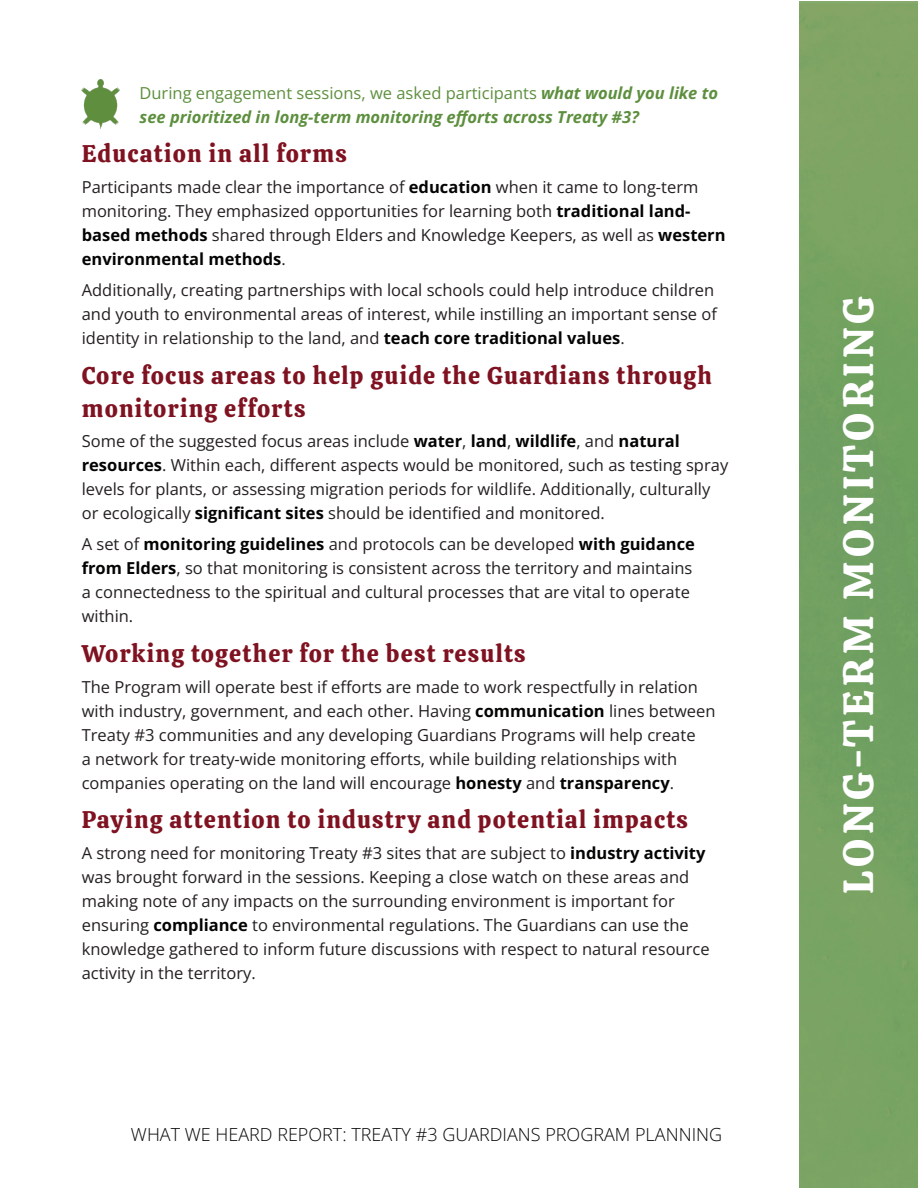
<style>
.page{position:relative;width:918px;height:1188px;background:#fff}
.page>*{position:absolute;margin:0;border:0;box-sizing:border-box;transform-origin:0 0}
.t1{font:42px "Calistoga";letter-spacing:.1em;color:#fff}
.Paragraph_Header{font:24px/33px "Calistoga";letter-spacing:.05em;color:#7f1221}
.t2{font:300 18px "Open Sans";color:#040503}
.t3{font:16.5px/24px "Open Sans";color:#231f20}
.Question{font:italic 700 16.5px/24px "Open Sans";color:#5d8f3e}
.s1{font-weight:400;font-style:normal}
.s2{font-weight:700;color:#040503}
</style>
<div class="page">
<img style="left:799px;top:2px;width:119px;height:1186px">
<img style="left:82px;top:80px;width:37px;height:49px">
<p class="Question" style="left:140px;top:80px;width:580px"><span class="s1">During engagement sessions, we asked participants</span> what would you like to see prioritized in long-term monitoring efforts across Treaty #3?</p>
<p class="Paragraph_Header" style="left:82px;top:135px;width:267px">Education in all forms</p>
<p class="t3" style="left:82px;top:175px;width:645px">Participants made clear the importance of <span class="s2">education</span> when it came to long-term monitoring. They emphasized opportunities for learning both <span class="s2">traditional land&shy;based methods</span> shared through Elders and Knowledge Keepers, as well as <span class="s2">western environmental methods</span>.</p>
<p class="t3" style="left:82px;top:277px;width:637px">Additionally, creating partnerships with local schools could help introduce children and youth to environmental areas of interest, while instilling an important sense of identity in relationship to the land, and <span class="s2">teach core traditional values</span>.</p>
<p class="Paragraph_Header" style="left:82px;top:356px;width:632px">Core focus areas to help guide the Guardians through monitoring efforts</p>
<p class="t3" style="left:82px;top:429px;width:648px">Some of the suggested focus areas include <span class="s2">water</span>, <span class="s2">land</span>, <span class="s2">wildlife</span>, and <span class="s2">natural resources</span>. Within each, different aspects would be monitored, such as testing spray levels for plants, or assessing migration periods for wildlife. Additionally, culturally or ecologically <span class="s2">significant sites</span> should be identified and monitored.</p>
<p class="t3" style="left:82px;top:532px;width:615px">A set of <span class="s2">monitoring guidelines</span> and protocols can be developed <span class="s2">with guidance from Elders</span>, so that monitoring is consistent across the territory and maintains a connectedness to the spiritual and cultural processes that are vital to operate within.</p>
<p class="Paragraph_Header" style="left:82px;top:635px;width:445px">Working together for the best results</p>
<p class="t3" style="left:82px;top:674px;width:635px">The Program will operate best if efforts are made to work respectfully in relation with industry, government, and each other. Having <span class="s2">communication</span> lines between Treaty #3 communities and any developing Guardians Programs will help create<br>a network for treaty-wide monitoring efforts, while building relationships with companies operating on the land will encourage <span class="s2">honesty</span> and <span class="s2">transparency</span>.</p>
<p class="Paragraph_Header" style="left:82px;top:801px;width:608px">Paying attention to industry and potential impacts</p>
<p class="t3" style="left:82px;top:841px;width:629px">A strong need for monitoring Treaty #3 sites that are subject to <span class="s2">industry activity </span>was brought forward in the sessions. Keeping a close watch on these areas and making note of any impacts on the surrounding environment is important for ensuring <span class="s2">compliance</span> to environmental regulations. The Guardians can use the knowledge gathered to inform future discussions with respect to natural resource activity in the territory.</p>
<p class="t2" style="left:131px;top:1122px;width:593px">WHAT WE HEARD REPORT: TREATY #3 GUARDIANS PROGRAM PLANNING</p>
<h1 class="t1" style="left:819px;top:894px;width:599px;rotate:-90deg">LONG-TERM MONITORING</h1>
</div>
